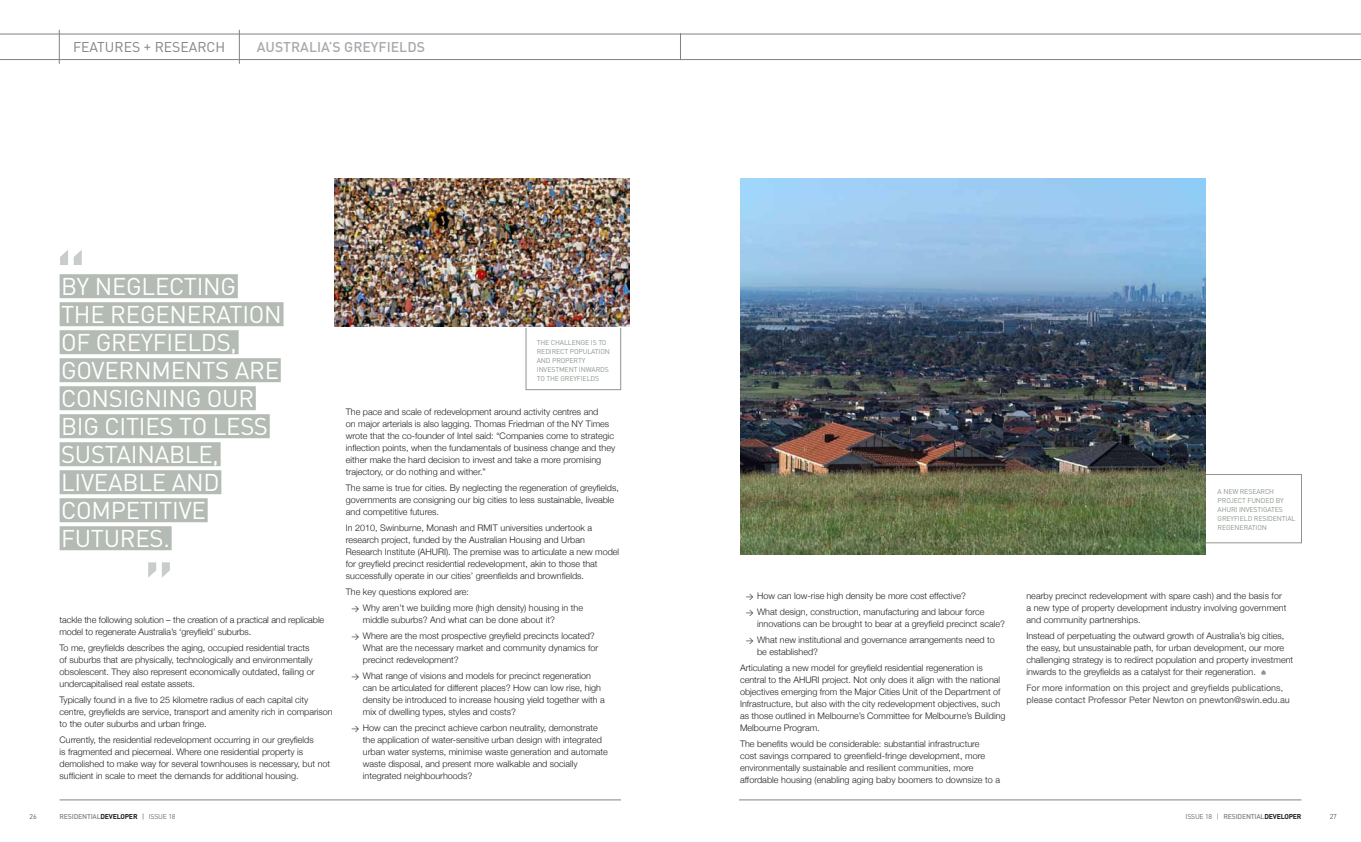
<style>
.page{position:relative;width:1361px;height:842px;background:#fff}
.page>*{position:absolute;margin:0;border:0;box-sizing:border-box;transform-origin:0 0}
.t1{font:24px/28px "DIN";letter-spacing:.09em;color:#fff}
.t2{font:500 14px "DIN";color:#a7a9ac}
.t3{font:14px "DIN";color:#808285}
.t4{font:300 9px/12px "Helvetica Neue";color:#231f20}
.t5{font:9px/12px "Helvetica Neue";color:#58595b}
.t6{font:7px/9px "DIN";letter-spacing:-.02em;color:#8d978e}
.t7{font:500 7px "DIN";letter-spacing:-.03em;color:#808285}
.t8{font:300 7px "DIN";color:#231f20}
.s1{font-family:"DIN";font-weight:400;font-size:7.7px}
.s2{font-weight:700;color:#231f20}
.s3{font-weight:300;color:#231f20}
.s4{font-weight:400;color:#6d6e71}
</style>
<div class="page">
<hr style="left:60px;top:800px;width:561px;height:1px;background:#808285">
<hr style="left:59px;top:30px;width:1px;height:34px;background:#808285">
<hr style="left:239px;top:30px;width:1px;height:34px;background:#808285">
<svg style="left:0;top:34px;width:1361px;height:26px"></svg>
<img style="left:334px;top:178px;width:295px;height:148px">
<img style="left:740px;top:178px;width:466px;height:376px">
<svg style="left:1261px;top:670px;width:5px;height:5px"></svg>
<div style="left:60px;top:274px;width:178px;height:24px;background:#b4bab4"></div>
<div style="left:60px;top:302px;width:223px;height:24px;background:#b4bab4"></div>
<div style="left:60px;top:330px;width:179px;height:24px;background:#b4bab4"></div>
<div style="left:60px;top:358px;width:221px;height:24px;background:#b4bab4"></div>
<div style="left:60px;top:386px;width:196px;height:24px;background:#b4bab4"></div>
<div style="left:60px;top:414px;width:210px;height:24px;background:#b4bab4"></div>
<div style="left:60px;top:442px;width:161px;height:24px;background:#b4bab4"></div>
<div style="left:60px;top:470px;width:161px;height:24px;background:#b4bab4"></div>
<div style="left:60px;top:498px;width:148px;height:24px;background:#b4bab4"></div>
<div style="left:60px;top:526px;width:112px;height:24px;background:#b4bab4"></div>
<svg style="left:60px;top:250px;width:22px;height:15px"></svg>
<svg style="left:148px;top:562px;width:22px;height:16px"></svg>
<div style="left:526px;top:328px;width:95px;height:62px;border:1px solid #8d978e"></div>
<div style="left:1205px;top:474px;width:96px;height:69px;border:1px solid #8d978e"></div>
<hr style="left:739px;top:800px;width:562px;height:1px;background:#808285">
<p class="t3" style="left:73px;top:39px;width:154px">FEATURES + RESEARCH</p>
<p class="t2" style="left:257px;top:38px;width:27px">AUSTRALIA</p>
<p class="t2" style="left:329px;top:38px;width:67px">’S GREYFIELDS</p>
<p class="t1" style="left:61px;top:271px;width:49px">BY NEGLECTING<br>THE</p>
<p class="t1" style="left:110px;top:299px;width:15px">REGENERATION</p>
<p class="t1" style="left:61px;top:327px;width:50px">OF GRE</p>
<p class="t1" style="left:141px;top:327px;width:26px">YFIELDS</p>
<p class="t1" style="left:231px;top:327px;width:8px">,</p>
<p class="t1" style="left:61px;top:355px;width:59px">GOVERNMENTSARE<br>CONSIGNING</p>
<p class="t1" style="left:207px;top:384px;width:16px">OUR</p>
<p class="t1" style="left:61px;top:412px;width:13px">BIG</p>
<p class="t1" style="left:104px;top:412px;width:13px">CITIES</p>
<p class="t1" style="left:179px;top:412px;width:48px">TO LESS</p>
<p class="t1" style="left:61px;top:440px;width:15px">SUSTAINABLE</p>
<p class="t1" style="left:213px;top:440px;width:8px">,</p>
<p class="t1" style="left:61px;top:468px;width:48px">LIVEABLE</p>
<p class="t1" style="left:172px;top:468px;width:17px">AND</p>
<p class="t1" style="left:61px;top:496px;width:14px">COMPETITI</p>
<p class="t1" style="left:179px;top:496px;width:25px">VE</p>
<p class="t1" style="left:61px;top:524px;width:16px">FUTURES</p>
<p class="t1" style="left:163px;top:524px;width:8px">.</p>
<p class="t4" style="left:60px;top:613px;width:266px">tackle the following solution – the creation of a practical and replicable model to regenerate Australia’s ‘greyfield’ suburbs.</p>
<p class="t4" style="left:60px;top:641px;width:256px">To me, greyfields describes the aging, occupied residential tracts of suburbs that are physically, technologically and environmentally obsolescent. They also represent economically outdated, failing or undercapitalised real estate assets.</p>
<p class="t4" style="left:60px;top:693px;width:275px">Typically found in a five to 25 kilometre radius of each capital city centre, greyfields are service, transport and amenity rich in comparison to the outer suburbs and urban fringe.</p>
<p class="t4" style="left:60px;top:733px;width:272px">Currently, the residential redevelopment occurring in our greyfields<br>is fragmented and piecemeal. Where one residential property is demolished to make way for several townhouses is necessary, but not sufficient in scale to meet the demands for additional housing.</p>
<p class="t6" style="left:537px;top:338px;width:20px">THE CHALLENGE</p>
<p class="t6" style="left:591px;top:338px;width:13px">IS TO</p>
<p class="t6" style="left:537px;top:347px;width:5px">REDIRECT</p>
<p class="t6" style="left:570px;top:347px;width:5px">POPULATION</p>
<p class="t6" style="left:537px;top:356px;width:6px">AND</p>
<p class="t6" style="left:552px;top:356px;width:6px">PROPERT</p>
<p class="t6" style="left:582px;top:356px;width:5px">Y</p>
<p class="t6" style="left:537px;top:365px;width:16px">INVESTMENT</p>
<p class="t6" style="left:579px;top:365px;width:6px">INWARDS</p>
<p class="t6" style="left:537px;top:374px;width:15px">TO THE</p>
<p class="t6" style="left:560px;top:374px;width:6px">GRE</p>
<p class="t6" style="left:573px;top:374px;width:9px">YFIELDS</p>
<p class="t4" style="left:346px;top:405px;width:271px">The pace and scale of redevelopment around activity centres and<br>on major arterials is also lagging. Thomas Friedman of the NY Times wrote that the co-founder of Intel said: “Companies come to strategic inflection points, when the fundamentals of business change and they either make the hard decision to invest and take a more promising trajectory, or do nothing and wither.”</p>
<p class="t4" style="left:346px;top:481px;width:274px">The same is true for cities. By neglecting the regeneration of greyfields, governments are consigning our big cities to less sustainable, liveable and competitive futures.</p>
<p class="t4" style="left:346px;top:521px;width:275px">In 2010, Swinburne, Monash and RMIT universities undertook a research project, funded by the Australian Housing and Urban Research Institute (AHURI). The premise was to articulate a new model for greyfield precinct residential redevelopment, akin to those that successfully operate in our cities’ greenfields and brownfields.</p>
<p class="t4" style="left:351px;top:583px;width:233px;line-height:16px;text-indent:-6px">The key questions explored are:<br><span class="s1">&gt;</span> Why aren’t we building more (high density) housing in the</p>
<p class="t4" style="left:351px;top:611px;width:245px;line-height:16px;text-indent:11px">middle suburbs? And what can be done about it?<br><span class="s1">&gt;</span> Where are the most prospective greyfield precincts located?</p>
<p class="t4" style="left:363px;top:641px;width:237px">What are the necessary market and community dynamics for precinct redevelopment?</p>
<p class="t4" style="left:363px;top:669px;width:243px;text-indent:-11px"><span class="s1">&gt;</span> What range of visions and models for precinct regeneration can be articulated for different places? How can low rise, high density be introduced to increase housing yield together with a mix of dwelling types, styles and costs?</p>
<p class="t4" style="left:363px;top:721px;width:246px;text-indent:-11px"><span class="s1">&gt;</span> How can the precinct achieve carbon neutrality, demonstrate the application of water-sensitive urban design with integrated urban water systems, minimise waste generation and automate waste disposal, and present more walkable and socially integrated neighbourhoods?</p>
<p class="t6" style="left:1217px;top:486px;width:12px">A NEW</p>
<p class="t6" style="left:1240px;top:486px;width:6px">RESEARCH</p>
<p class="t6" style="left:1217px;top:495px;width:6px">PRO</p>
<p class="t6" style="left:1230px;top:495px;width:9px">JECT</p>
<p class="t6" style="left:1247px;top:495px;width:6px">FUNDED</p>
<p class="t6" style="left:1275px;top:495px;width:9px">BY</p>
<p class="t6" style="left:1217px;top:504px;width:37px">AHURI INVESTIGATES<br>GRE</p>
<p class="t6" style="left:1230px;top:513px;width:8px">YFIELD</p>
<p class="t6" style="left:1254px;top:513px;width:5px">RESIDENTIAL</p>
<p class="t6" style="left:1217px;top:522px;width:5px">REGENERATION</p>
<p class="t4" style="left:745px;top:587px;width:240px;line-height:16px"><span class="s1">&gt;</span> How can low-rise high density be more cost effective?<br><span class="s1">&gt;</span> What design, construction, manufacturing and labour force</p>
<p class="t4" style="left:745px;top:615px;width:261px;line-height:16px;text-indent:11px">innovations can be brought to bear at a greyfield precinct scale? <span class="s1">&gt;</span> What new institutional and governance arrangements need to</p>
<p class="t4" style="left:740px;top:643px;width:244px;line-height:16px;text-indent:17px">be established?<br>Articulating a new model for greyfield residential regeneration is</p>
<p class="t4" style="left:740px;top:673px;width:267px">central to the AHURI project. Not only does it align with the national objectives emerging from the Major Cities Unit of the Department of Infrastructure, but also with the city redevelopment objectives, such as those outlined in Melbourne’s Committee for Melbourne’s Building Melbourne Program.</p>
<p class="t4" style="left:740px;top:737px;width:262px">The benefits would be considerable: substantial infrastructure<br>cost savings compared to greenfield-fringe development, more environmentally sustainable and resilient communities, more affordable housing (enabling aging baby boomers to downsize to a</p>
<p class="t4" style="left:1026px;top:589px;width:262px">nearby precinct redevelopment with spare cash) and the basis for a new type of property development industry involving government and community partnerships.</p>
<p class="t4" style="left:1026px;top:629px;width:268px">Instead of perpetuating the outward growth of Australia’s big cities, the easy, but unsustainable path, for urban development, our more challenging strategy is to redirect population and property investment inwards to the greyfields as a catalyst for their regeneration.</p>
<p class="t5" style="left:1026px;top:681px;width:265px">For more information on this project and greyfields publications, please contact Professor Peter Newton on pnewton@swin.edu.au</p>
<p class="t8" style="left:30px;top:812px;width:8px">26</p>
<p class="t7" style="left:60px;top:812px;width:117px">RESIDENTIAL<span class="s2">DEVELOPER</span> <span class="s3">|</span> <span class="s4">ISSUE 18</span></p>
<p class="t8" style="left:1329px;top:812px;width:8px">27</p>
<p class="t7" style="left:1185px;top:812px;width:117px"><span class="s4">ISSUE 18</span> <span class="s3">|</span> RESIDENTIAL<span class="s2">DEVELOPER</span></p>
</div>
